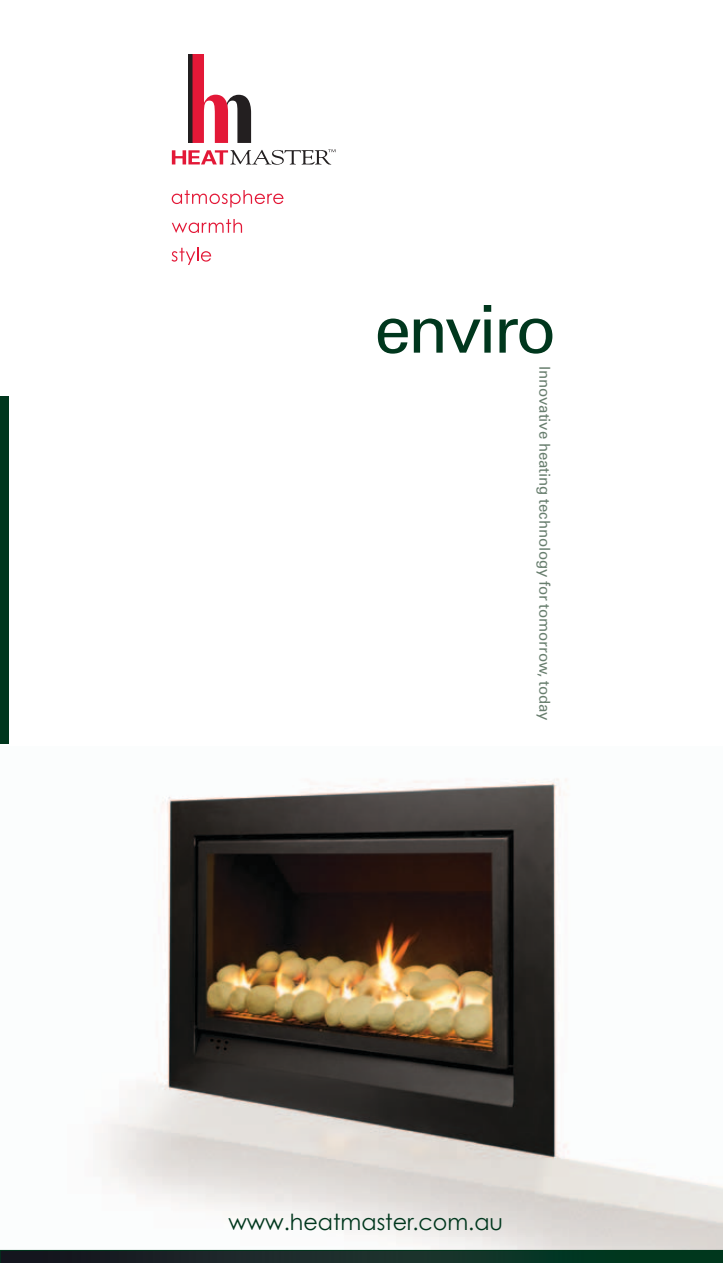
<style>
.page{position:relative;width:723px;height:1263px;background:#fff}
.page>*{position:absolute;margin:0;border:0;box-sizing:border-box;transform-origin:0 0}
.t1{font:66px "Univers";letter-spacing:-.05em;color:#00371d}
.t2{font:22.2px "Century Gothic";color:#00371d}
.t3{font:15px "Univers";letter-spacing:-.01em;color:#687e6e}
</style>
<div class="page">
<div style="left:188px;top:54px;width:5px;height:89px;background:#231f20"></div>
<svg style="left:192px;top:54px;width:59px;height:89px"></svg>
<svg style="left:172px;top:190px;width:111px;height:17px"></svg>
<svg style="left:172px;top:219px;width:70px;height:14px"></svg>
<svg style="left:171px;top:248px;width:40px;height:17px"></svg>
<svg style="left:172px;top:149px;width:163px;height:16px"></svg>
<img style="left:0;top:779px;width:723px;height:471px">
<svg style="left:0;top:1250px;width:723px;height:13px"></svg>
<div style="left:0;top:396px;width:9px;height:348px;background:#00371d"></div>
<h1 class="t1" style="left:374px;top:288px;width:183px">enviro</h1>
<p class="t3" style="left:554px;top:366px;width:356px;rotate:90deg">Innovative heating technology for tomorrow, today</p>
<h2 class="t2" style="left:228px;top:1209px;width:276px">www.heatmaster.com.au</h2>
</div>
